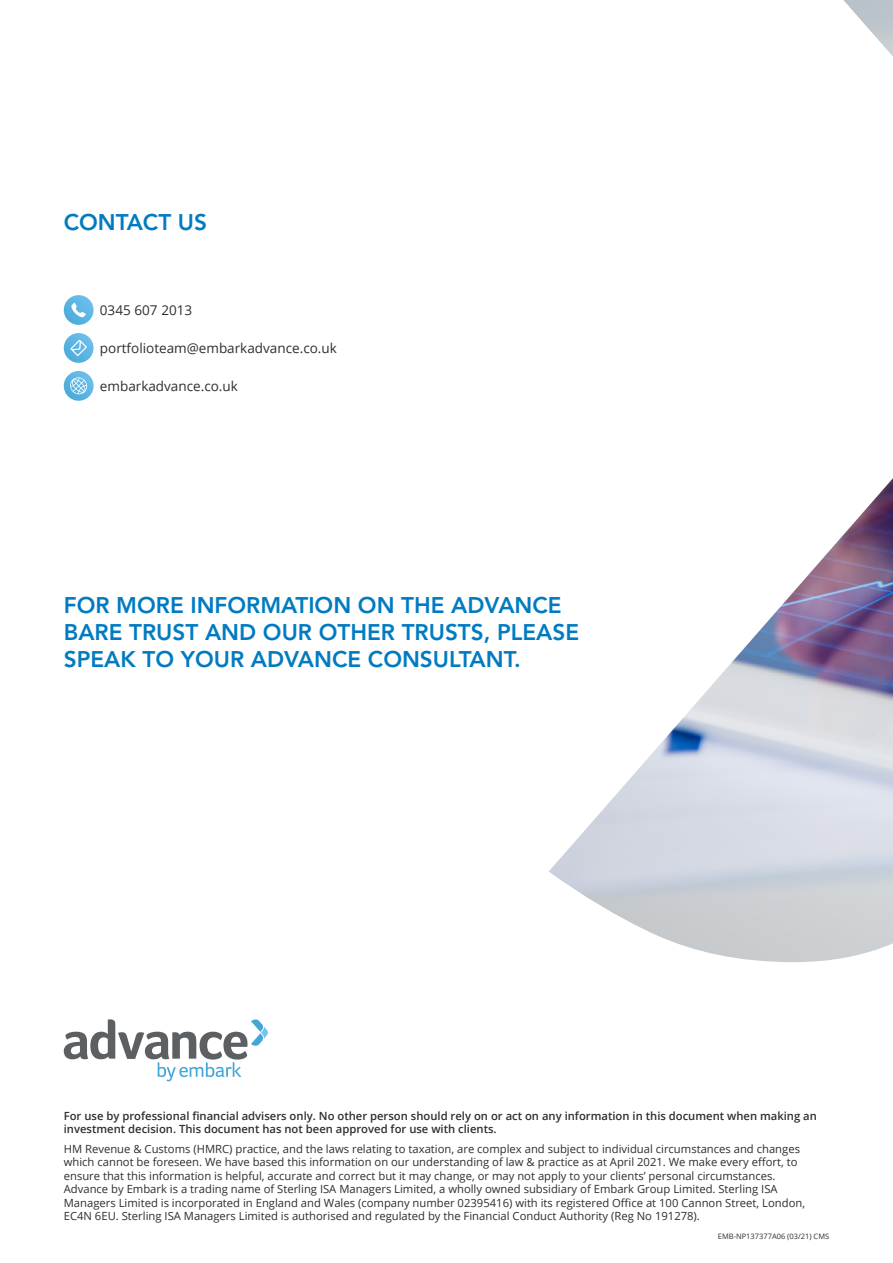
<style>
.page{position:relative;width:893px;height:1263px;background:#fff}
.page>*{position:absolute;margin:0;border:0;box-sizing:border-box;transform-origin:0 0}
.t1{font:800 22.5px/27px "Avenir LT Std";color:#007bc2}
.t2{font:13.5px "Open Sans";color:#2f2e2e}
.t3{font:11.25px/13.5px "Open Sans";color:#2f2e2e}
.t4{font:600 11.25px/13.5px "Open Sans";color:#2f2e2e}
.t5{font:7.5px "Open Sans";color:#2f2e2e}
</style>
<div class="page">
<img style="left:549px;top:0;width:344px;height:962px">
<svg style="left:64px;top:1019px;width:204px;height:62px"></svg>
<svg style="left:64px;top:295px;width:30px;height:30px"></svg>
<svg style="left:71px;top:303px;width:15px;height:14px"></svg>
<svg style="left:64px;top:333px;width:30px;height:30px"></svg>
<svg style="left:70px;top:340px;width:17px;height:16px"></svg>
<svg style="left:64px;top:371px;width:30px;height:30px"></svg>
<svg style="left:69px;top:376px;width:19px;height:19px"></svg>
<h1 class="t1" style="left:64px;top:208px;width:145px">CONTACT US</h1>
<p class="t2" style="left:100px;top:301px;width:94px">0345 607 2013</p>
<p class="t2" style="left:100px;top:339px;width:238px">portfolioteam@embarkadvance.co.uk</p>
<p class="t2" style="left:100px;top:377px;width:139px">embarkadvance.co.uk</p>
<h1 class="t1" style="left:64px;top:592px;width:517px">FOR MORE INFORMATION ON THE ADVANCE<br>BARE TRUST AND OUR OTHER TRUSTS, PLEASE<br>SPEAK TO YOUR ADVANCE CONSULTANT.</h1>
<p class="t4" style="left:64px;top:1108px;width:755px">For use by professional financial advisers only. No other person should rely on or act on any information in this document when making an investment decision. This document has not been approved for use with clients.</p>
<p class="t3" style="left:64px;top:1142px;width:743px">HM Revenue &amp; Customs (HMRC) practice, and the laws relating to taxation, are complex and subject to individual circumstances and changes which cannot be foreseen. We have based this information on our understanding of law &amp; practice as at April 2021. We make every effort, to ensure that this information is helpful, accurate and correct but it may change, or may not apply to your clients’ personal circumstances.<br>Advance by Embark is a trading name of Sterling ISA Managers Limited, a wholly owned subsidiary of Embark Group Limited. Sterling ISA Managers Limited is incorporated in England and Wales (company number 02395416) with its registered Office at 100 Cannon Street, London, EC4N 6EU. Sterling ISA Managers Limited is authorised and regulated by the Financial Conduct Authority (Reg No 191278).</p>
<p class="t5" style="left:718px;top:1231px;width:113px">EMB-NP137377A06 (03/21) CMS</p>
</div>
